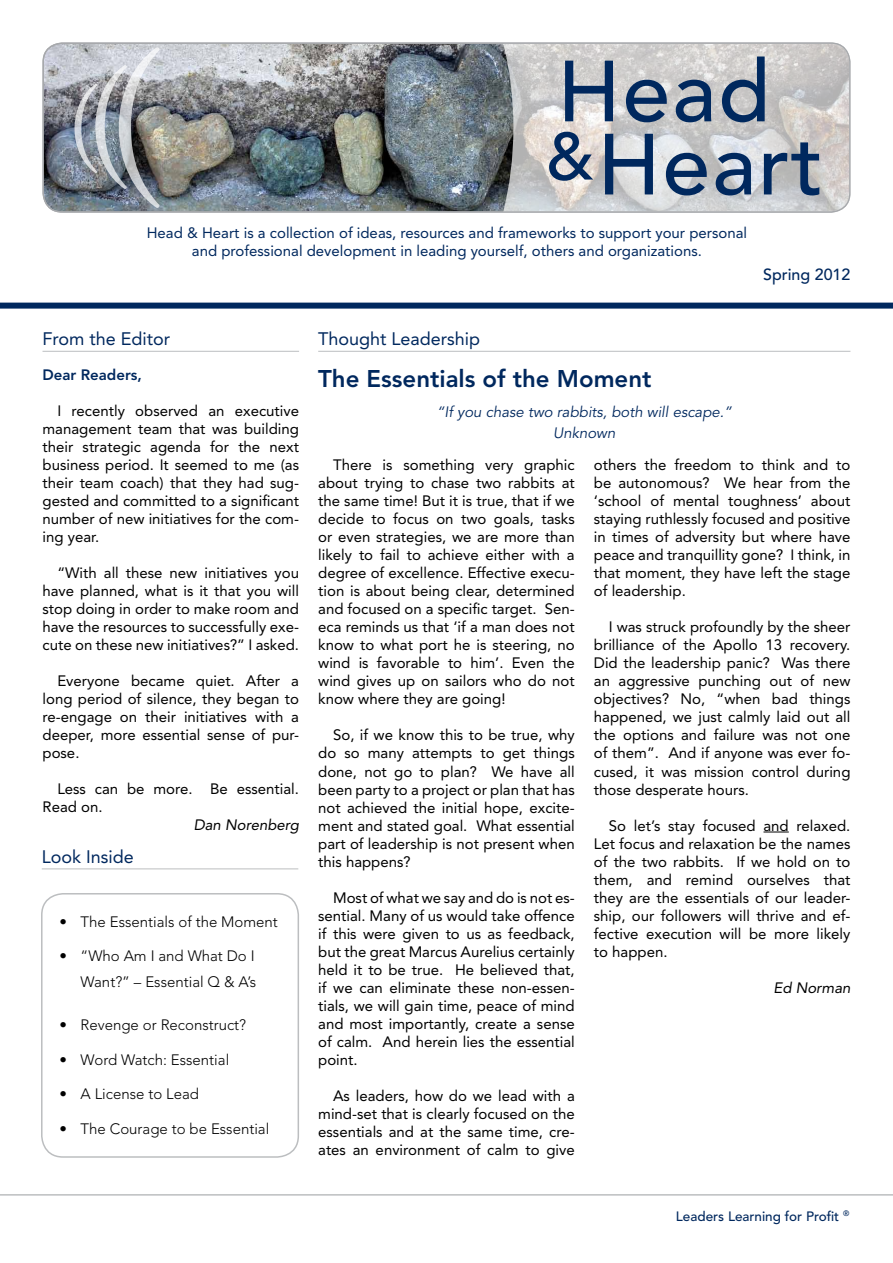
<style>
.page{position:relative;width:893px;height:1263px;background:#fff}
.page>*{position:absolute;margin:0;border:0;box-sizing:border-box;transform-origin:0 0}
.t1{font:500 85.65px "Avenir";letter-spacing:.02em;color:#00285e}
.t2{font:800 24px "Avenir";color:#00285e}
.t3{font:18px "Avenir";color:#00285e}
.t4{font:500 16.05px "Avenir";color:#00285e}
.t5{font:15px/18px "Avenir";color:#000;text-align:justify}
.t6{font:300 15px/25.5px "Avenir";color:#000;text-align:right}
.t7{font:15px/18px "Avenir";color:#00285e;text-align:center}
.t8{font:italic 15px/21px "Avenir";color:#00285e;text-align:center}
.t9{font:italic 15px "Avenir";color:#000}
.t10{font:800 15px "Avenir";color:#00285e}
.t11{font:500 13.5px "Avenir";color:#00285e}
</style>
<div class="page">
<div style="left:0;top:303px;width:893px;height:6px;background:#00285e"></div>
<hr style="left:43px;top:351px;width:256px;height:1px;background:#bcbec0">
<hr style="left:318px;top:351px;width:532px;height:1px;background:#bcbec0">
<svg style="left:763px;top:832px;width:26px;height:1px"></svg>
<hr style="left:0;top:1194px;width:893px;height:1px;background:#bcbec0">
<img style="left:43px;top:43px;width:460px;height:169px">
<svg style="left:503px;top:43px;width:347px;height:169px;background:#cecdcc"></svg>
<img style="left:75px;top:47px;width:85px;height:161px">
<div style="left:43px;top:43px;width:807px;height:170px;border:1px solid #a7a9ac;border-radius:19px"></div>
<hr style="left:42px;top:868px;width:256px;height:1px;background:#bcbec0">
<div style="left:41px;top:893px;width:258px;height:265px;border:2px solid #bcbec0;border-radius:21px"></div>
<h1 class="t1" style="left:557px;top:42px;width:215px">Head</h1>
<h1 class="t1" style="left:546px;top:115px;width:279px"><sup>&amp;</sup>Heart</h1>
<p class="t7" style="left:147px;top:224px;width:602px">Head &amp; Heart is a collection of ideas, resources and frameworks to support your personal and professional development in leading yourself, others and organizations.</p>
<p class="t4" style="left:763px;top:265px;width:89px">Spring 2012</p>
<p class="t3" style="left:43px;top:329px;width:129px">From the Editor</p>
<p class="t3" style="left:318px;top:329px;width:164px">Thought Leadership</p>
<p class="t10" style="left:43px;top:366px;width:101px">Dear Readers,</p>
<p class="t5" style="left:43px;top:402px;width:258px;text-indent:15px">I recently observed an executive management team that was building their strategic agenda for the next business period. It seemed to me (as their team coach) that they had sug&shy;gested and committed to a significant number of new initiatives for the com&shy;ing year.</p>
<p class="t5" style="left:43px;top:564px;width:258px;text-indent:15px">“With all these new initiatives you have planned, what is it that you will stop doing in order to make room and have the resources to successfully exe&shy;cute on these new initiatives?” I asked.</p>
<p class="t5" style="left:43px;top:672px;width:258px;text-indent:15px">Everyone became quiet. After a long period of silence, they began to re-engage on their initiatives with a deeper, more essential sense of pur&shy;pose.</p>
<p class="t5" style="left:43px;top:780px;width:258px;text-indent:15px">Less can be more. Be essential.<br>Read on.</p>
<p class="t9" style="left:194px;top:816px;width:107px">Dan Norenberg</p>
<p class="t3" style="left:42px;top:846px;width:94px">Look Inside</p>
<p class="t6" style="left:59px;top:908px;width:220px">• The Essentials of the Moment</p>
<p class="t6" style="left:59px;top:943px;width:198px">• “Who Am I and What Do I<br>Want?” – Essential Q &amp; A’s</p>
<p class="t6" style="left:59px;top:1012px;width:188px">• Revenge or Reconstruct?</p>
<p class="t6" style="left:59px;top:1046px;width:171px">• Word Watch: Essential</p>
<p class="t6" style="left:59px;top:1081px;width:141px">• A License to Lead</p>
<p class="t6" style="left:59px;top:1115px;width:211px">• The Courage to be Essential</p>
<h2 class="t2" style="left:318px;top:365px;width:335px">The Essentials of the Moment</h2>
<p class="t8" style="left:437px;top:402px;width:297px">“If you chase two rabbits, both will escape.”<br>Unknown</p>
<p class="t5" style="left:318px;top:456px;width:258px;text-indent:15px">There is something very graphic about trying to chase two rabbits at the same time! But it is true, that if we decide to focus on two goals, tasks or even strategies, we are more than likely to fail to achieve either with a degree of excellence. Effective execu&shy;tion is about being clear, determined and focused on a specific target. Sen&shy;eca reminds us that ‘if a man does not know to what port he is steering, no wind is favorable to him’. Even the wind gives up on sailors who do not know where they are going!</p>
<p class="t5" style="left:318px;top:726px;width:258px;text-indent:15px">So, if we know this to be true, why do so many attempts to get things done, not go to plan? We have all been party to a project or plan that has not achieved the initial hope, excite&shy;ment and stated goal. What essential part of leadership is not present when this happens?</p>
<p class="t5" style="left:318px;top:888px;width:258px;text-indent:15px">Most of what we say and do is not es&shy;sential. Many of us would take offence if this were given to us as feedback, but the great Marcus Aurelius certainly held it to be true. He believed that, if we can eliminate these non-essen&shy;tials, we will gain time, peace of mind and most importantly, create a sense of calm. And herein lies the essential point.</p>
<p class="t5" style="left:318px;top:1086px;width:258px;text-indent:15px">As leaders, how do we lead with a mind-set that is clearly focused on the essentials and at the same time, cre&shy;ates an environment of calm to give</p>
<p class="t5" style="left:594px;top:456px;width:258px">others the freedom to think and to be autonomous? We hear from the ‘school of mental toughness’ about staying ruthlessly focused and positive in times of adversity but where have peace and tranquillity gone? I think, in that moment, they have left the stage of leadership.</p>
<p class="t5" style="left:594px;top:618px;width:258px;text-indent:15px">I was struck profoundly by the sheer brilliance of the Apollo 13 recovery.<br>Did the leadership panic? Was there an aggressive punching out of new objectives? No, “when bad things happened, we just calmly laid out all the options and failure was not one of them”. And if anyone was ever fo&shy;cused, it was mission control during those desperate hours.</p>
<p class="t5" style="left:594px;top:816px;width:258px;text-indent:15px">So let’s stay focused and relaxed.<br>Let focus and relaxation be the names of the two rabbits. If we hold on to them, and remind ourselves that they are the essentials of our leader&shy;ship, our followers will thrive and ef&shy;fective execution will be more likely to happen.</p>
<p class="t9" style="left:773px;top:978px;width:78px">Ed Norman</p>
<p class="t11" style="left:676px;top:1208px;width:175px">Leaders Learning for Profit <sup>®</sup></p>
</div>
